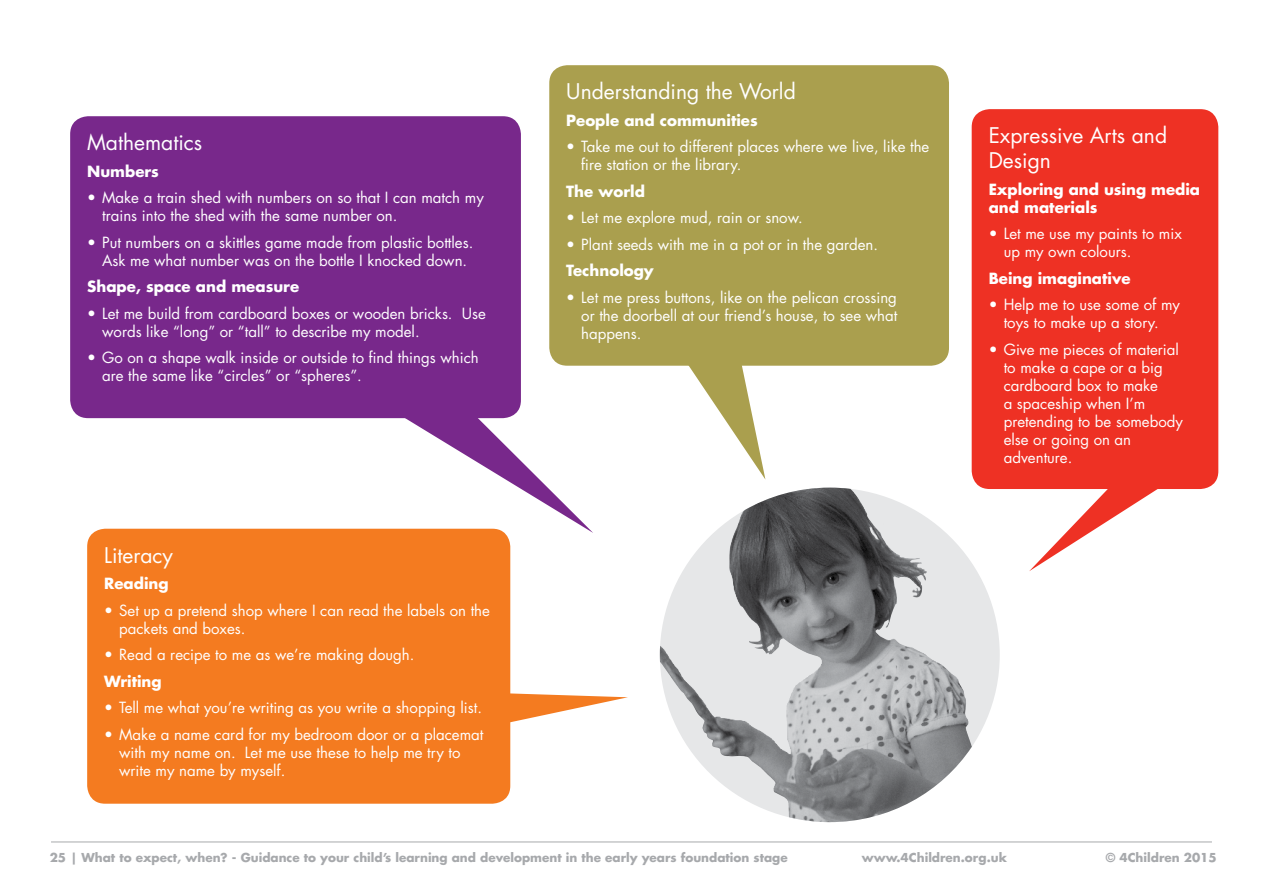
<style>
.page{position:relative;width:1263px;height:893px;background:#fff}
.page>*{position:absolute;margin:0;border:0;box-sizing:border-box;transform-origin:0 0}
.t1{font:21px/25.2px "Futura LT";color:#fff}
.t2{font:15px/18px "Futura LT";color:#fff}
.t3{font:700 15px/18px "Futura LT";color:#fff}
.t4{font:700 12px "Futura LT";color:#a7a9ac}
</style>
<div class="page">
<hr style="left:51px;top:842px;width:1161px;height:1px;background:#a7a9ac">
<svg style="left:1029px;top:489px;width:129px;height:82px"></svg>
<svg style="left:689px;top:366px;width:76px;height:113px"></svg>
<div style="left:549px;top:65px;width:400px;height:301px;background:#aa9f4e;border-radius:18px"></div>
<div style="left:972px;top:109px;width:246px;height:380px;background:#ee3124;border-radius:18px"></div>
<svg style="left:510px;top:690px;width:118px;height:61px"></svg>
<div style="left:87px;top:529px;width:423px;height:275px;background:#f47b20;border-radius:18px"></div>
<svg style="left:375px;top:404px;width:218px;height:129px"></svg>
<div style="left:70px;top:116px;width:451px;height:302px;background:#78288b;border-radius:18px"></div>
<svg style="left:660px;top:488px;width:340px;height:334px;background:#b4b5b6"></svg>
<img style="left:660px;top:511px;width:312px;height:311px">
<h1 class="t1" style="left:87px;top:130px;width:117px">Mathematics</h1>
<p class="t3" style="left:87px;top:162px;width:73px">Numbers</p>
<p class="t2" style="left:102px;top:189px;width:383px;text-indent:-15px">• Make a train shed with numbers on so that I can match my trains into the shed with the same number on.</p>
<p class="t2" style="left:87px;top:233px;width:388px;text-align:center">• Put numbers on a skittles game made from plastic bottles.<br>Ask me what number was on the bottle I knocked down.</p>
<p class="t3" style="left:87px;top:277px;width:214px">Shape, space and measure</p>
<p class="t2" style="left:102px;top:304px;width:385px;text-indent:-15px">• Let me build from cardboard boxes or wooden bricks. Use words like “long” or “tall” to describe my model.</p>
<p class="t2" style="left:102px;top:349px;width:378px;text-indent:-15px">• Go on a shape walk inside or outside to find things which are the same like “circles” or “spheres”.</p>
<h1 class="t1" style="left:104px;top:542px;width:70px">Literacy</h1>
<p class="t3" style="left:104px;top:574px;width:66px">Reading</p>
<p class="t2" style="left:119px;top:601px;width:372px;text-indent:-15px">• Set up a pretend shop where I can read the labels on the packets and boxes.</p>
<p class="t2" style="left:104px;top:646px;width:312px">• Read a recipe to me as we’re making dough.</p>
<p class="t3" style="left:104px;top:672px;width:59px">Writing</p>
<p class="t2" style="left:104px;top:699px;width:379px">• Tell me what you’re writing as you write a shopping list.</p>
<p class="t2" style="left:119px;top:725px;width:366px;text-indent:-15px">• Make a name card for my bedroom door or a placemat with my name on. Let me use these to help me try to write my name by myself.</p>
<h1 class="t1" style="left:566px;top:79px;width:231px">Understanding the World</h1>
<p class="t3" style="left:566px;top:111px;width:193px">People and communities</p>
<p class="t2" style="left:581px;top:138px;width:350px;text-indent:-15px">• Take me out to different places where we live, like the fire station or the library.</p>
<p class="t3" style="left:566px;top:182px;width:80px">The world</p>
<p class="t2" style="left:566px;top:209px;width:238px">• Let me explore mud, rain or snow.</p>
<p class="t2" style="left:566px;top:235px;width:313px">• Plant seeds with me in a pot or in the garden.</p>
<p class="t3" style="left:566px;top:261px;width:89px">Technology</p>
<p class="t2" style="left:581px;top:288px;width:318px;text-align:justify;text-indent:-15px">• Let me press buttons, like on the pelican crossing or the doorbell at our friend’s house, to see what happens.</p>
<h1 class="t1" style="left:989px;top:123px;width:180px">Expressive Arts and<br>Design</h1>
<p class="t3" style="left:989px;top:180px;width:213px">Exploring and using media and materials</p>
<p class="t2" style="left:1004px;top:225px;width:180px;text-indent:-15px">• Let me use my paints to mix up my own colours.</p>
<p class="t3" style="left:989px;top:269px;width:143px">Being imaginative</p>
<p class="t2" style="left:989px;top:296px;width:193px;text-align:center">• Help me to use some of my toys to make up a story.</p>
<p class="t2" style="left:1004px;top:340px;width:181px;text-indent:-15px">• Give me pieces of material to make a cape or a big cardboard box to make<br>a spaceship when I’m pretending to be somebody else or going on an adventure.</p>
<p class="t4" style="left:50px;top:850px;width:739px">25 | What to expect, when? - Guidance to your child’s learning and development in the early years foundation stage</p>
<p class="t4" style="left:862px;top:850px;width:147px">www.4Children.org.uk</p>
<p class="t4" style="left:1106px;top:850px;width:113px">© 4Children 2015</p>
</div>
